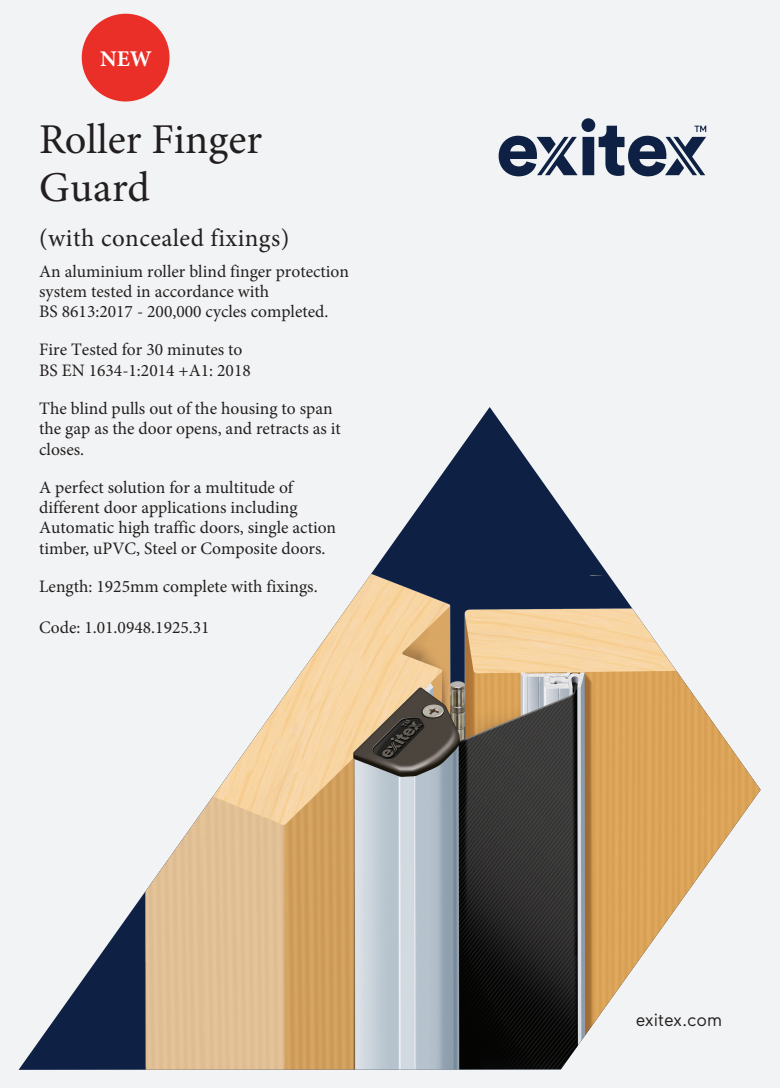
<style>
.page{position:relative;width:780px;height:1088px;background:#f2f3f4}
.page>*{position:absolute;margin:0;border:0;box-sizing:border-box;transform-origin:0 0}
.t1{font:42.5px/48.5px "Minion Pro";color:#231f20}
.t2{font:25px "Minion Pro";letter-spacing:.02em;color:#231f20}
.t3{font:700 22.5px "Minion Pro";color:#fff}
.t4{font:17.5px/20.4px "Minion Pro";color:#231f20}
.t5{font:17.5px "Maax";letter-spacing:-.005em;color:#231f20}
</style>
<div class="page">
<svg style="left:19px;top:407px;width:581px;height:663px"></svg>
<img style="left:129px;top:562px;width:631px;height:508px">
<svg style="left:498px;top:118px;width:208px;height:58px"></svg>
<div style="left:82px;top:14px;width:87px;height:87px;background:#ea2f29;border-radius:50%"></div>
<p class="t3" style="left:100px;top:45px;width:53px">NEW</p>
<h1 class="t1" style="left:39px;top:114px;width:224px">Roller Finger<br>Guard</h1>
<h2 class="t2" style="left:39px;top:223px;width:252px">(with concealed fixings)</h2>
<p class="t4" style="left:39px;top:260px;width:311px">An aluminium roller blind finger protection system tested in accordance with<br>BS 8613:2017 - 200,000 cycles completed.</p>
<p class="t4" style="left:39px;top:339px;width:213px">Fire Tested for 30 minutes to<br>BS EN 1634-1:2014 +A1: 2018</p>
<p class="t4" style="left:39px;top:398px;width:303px">The blind pulls out of the housing to span the gap as the door opens, and retracts as it closes.</p>
<p class="t4" style="left:39px;top:476px;width:298px">A perfect solution for a multitude of different door applications including Automatic high traffic doors, single action timber, uPVC, Steel or Composite doors.</p>
<p class="t4" style="left:39px;top:575px;width:280px">Length: 1925mm complete with fixings.</p>
<p class="t4" style="left:39px;top:616px;width:172px">Code: 1.01.0948.1925.31</p>
<p class="t5" style="left:635px;top:1011px;width:88px">exitex.com</p>
</div>
